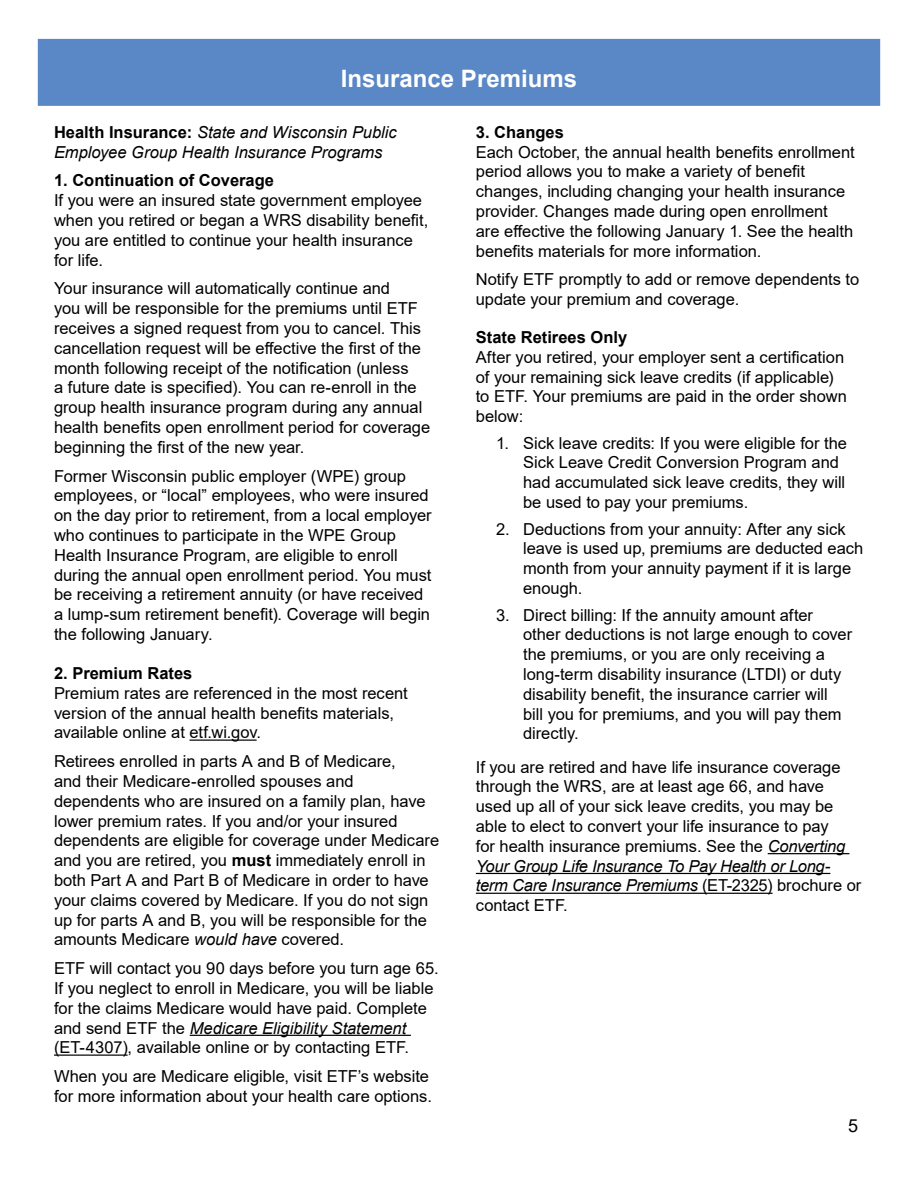
<style>
.page{position:relative;width:918px;height:1188px;background:#fff}
.page>*{position:absolute;margin:0;border:0;box-sizing:border-box;transform-origin:0 0}
.t1{font:700 24px "Arial";color:#fff}
.t2{font:18px "Arial";color:#000}
.t3{font:16.5px/19.8px "Arial";color:#000}
.t4{font:italic 16.5px/19.8px "Arial";color:#000}
.t5{font:700 16.5px "Arial";color:#000}
.s1{font-weight:700;font-style:normal}
.s2{font-weight:700}
.s3{font-style:italic}
</style>
<div class="page">
<div style="left:38px;top:39px;width:842px;height:67px;background:#5a87c6;border:2px solid #5a87c6"></div>
<hr style="left:190px;top:740px;width:67px;height:1px;background:#000">
<hr style="left:190px;top:1035px;width:221px;height:1px;background:#000">
<hr style="left:54px;top:1055px;width:74px;height:1px;background:#000">
<hr style="left:768px;top:853px;width:81px;height:1px;background:#000">
<hr style="left:476px;top:873px;width:354px;height:1px;background:#000">
<hr style="left:476px;top:893px;width:297px;height:1px;background:#000">
<p class="t1" style="left:341px;top:62px;width:238px">Insurance Premiums</p>
<p class="t4" style="left:54px;top:122px;width:344px"><span class="s1">Health Insurance:</span> State and Wisconsin Public<br>Employee Group Health Insurance Programs</p>
<h1 class="t5" style="left:54px;top:169px;width:222px">1. Continuation of Coverage</h1>
<p class="t3" style="left:54px;top:190px;width:376px">If you were an insured state government employee when you retired or began a WRS disability benefit,</p>
<p class="t3" style="left:54px;top:230px;width:361px">you are entitled to continue your health insurance for life.</p>
<p class="t3" style="left:54px;top:279px;width:378px">Your insurance will automatically continue and<br>you will be responsible for the premiums until ETF receives a signed request from you to cancel. This cancellation request will be effective the first of the month following receipt of the notification (unless<br>a future date is specified). You can re-enroll in the group health insurance program during any annual health benefits open enrollment period for coverage beginning the first of the new year.</p>
<p class="t3" style="left:54px;top:466px;width:379px">Former Wisconsin public employer (WPE) group employees, or “local” employees, who were insured on the day prior to retirement, from a local employer who continues to participate in the WPE Group Health Insurance Program, are eligible to enroll during the annual open enrollment period. You must be receiving a retirement annuity (or have received a lump-sum retirement benefit). Coverage will begin the following January.</p>
<h1 class="t5" style="left:54px;top:662px;width:140px">2. Premium Rates</h1>
<p class="t3" style="left:54px;top:683px;width:355px">Premium rates are referenced in the most recent</p>
<p class="t3" style="left:54px;top:703px;width:342px">version of the annual health benefits materials, available online at etf.wi.gov.</p>
<p class="t3" style="left:54px;top:751px;width:343px">Retirees enrolled in parts A and B of Medicare,</p>
<p class="t3" style="left:54px;top:771px;width:301px">and their Medicare-enrolled spouses and</p>
<p class="t3" style="left:54px;top:791px;width:387px">dependents who are insured on a family plan, have lower premium rates. If you and/or your insured dependents are eligible for coverage under Medicare and you are retired, you <span class="s2">must</span> immediately enroll in both Part A and Part B of Medicare in order to have your claims covered by Medicare. If you do not sign up for parts A and B, you will be responsible for the</p>
<p class="t3" style="left:54px;top:930px;width:292px">amounts Medicare <span class="s3">would have</span> covered.</p>
<p class="t3" style="left:54px;top:958px;width:386px">ETF will contact you 90 days before you turn age 65.<br>If you neglect to enroll in Medicare, you will be liable for the claims Medicare would have paid. Complete</p>
<p class="t3" style="left:54px;top:1018px;width:357px">and send ETF the <span class="s3">Medicare Eligibility Statement </span>(ET-4307), available online or by contacting ETF.</p>
<p class="t3" style="left:54px;top:1066px;width:377px">When you are Medicare eligible, visit ETF’s website</p>
<p class="t3" style="left:54px;top:1086px;width:380px">for more information about your health care options.</p>
<h1 class="t5" style="left:476px;top:120px;width:90px">3. Changes</h1>
<p class="t3" style="left:476px;top:142px;width:380px">Each October, the annual health benefits enrollment period allows you to make a variety of benefit changes, including changing your health insurance provider. Changes made during open enrollment are effective the following January 1. See the health benefits materials for more information.</p>
<p class="t3" style="left:476px;top:270px;width:385px">Notify ETF promptly to add or remove dependents to</p>
<p class="t3" style="left:476px;top:289px;width:265px">update your premium and coverage.</p>
<h1 class="t5" style="left:476px;top:326px;width:153px">State Retirees Only</h1>
<p class="t3" style="left:476px;top:347px;width:373px">After you retired, your employer sent a certification of your remaining sick leave credits (if applicable) to ETF. Your premiums are paid in the order shown below:</p>
<p class="t3" style="left:523px;top:433px;width:326px;text-indent:-27px">1. Sick leave credits: If you were eligible for the<br>Sick Leave Credit Conversion Program and had accumulated sick leave credits, they will</p>
<p class="t3" style="left:523px;top:492px;width:227px">be used to pay your premiums.</p>
<p class="t3" style="left:496px;top:519px;width:351px">2. Deductions from your annuity: After any sick</p>
<p class="t3" style="left:523px;top:539px;width:342px">leave is used up, premiums are deducted each month from your annuity payment if it is large enough.</p>
<p class="t3" style="left:523px;top:605px;width:331px;text-indent:-27px">3. Direct billing: If the annuity amount after other deductions is not large enough to cover the premiums, or you are only receiving a long-term disability insurance (LTDI) or duty disability benefit, the insurance carrier will<br>bill you for premiums, and you will pay them</p>
<p class="t3" style="left:523px;top:724px;width:57px">directly.</p>
<p class="t3" style="left:476px;top:757px;width:366px">If you are retired and have life insurance coverage through the WRS, are at least age 66, and have used up all of your sick leave credits, you may be</p>
<p class="t3" style="left:476px;top:816px;width:387px">able to elect to convert your life insurance to pay<br>for health insurance premiums. See the <span class="s3">Converting Your Group Life Insurance To Pay Health or Long&shy;term Care Insurance Premiums</span> (ET-2325) brochure or contact ETF.</p>
<p class="t2" style="left:848px;top:1113px;width:12px">5</p>
</div>
